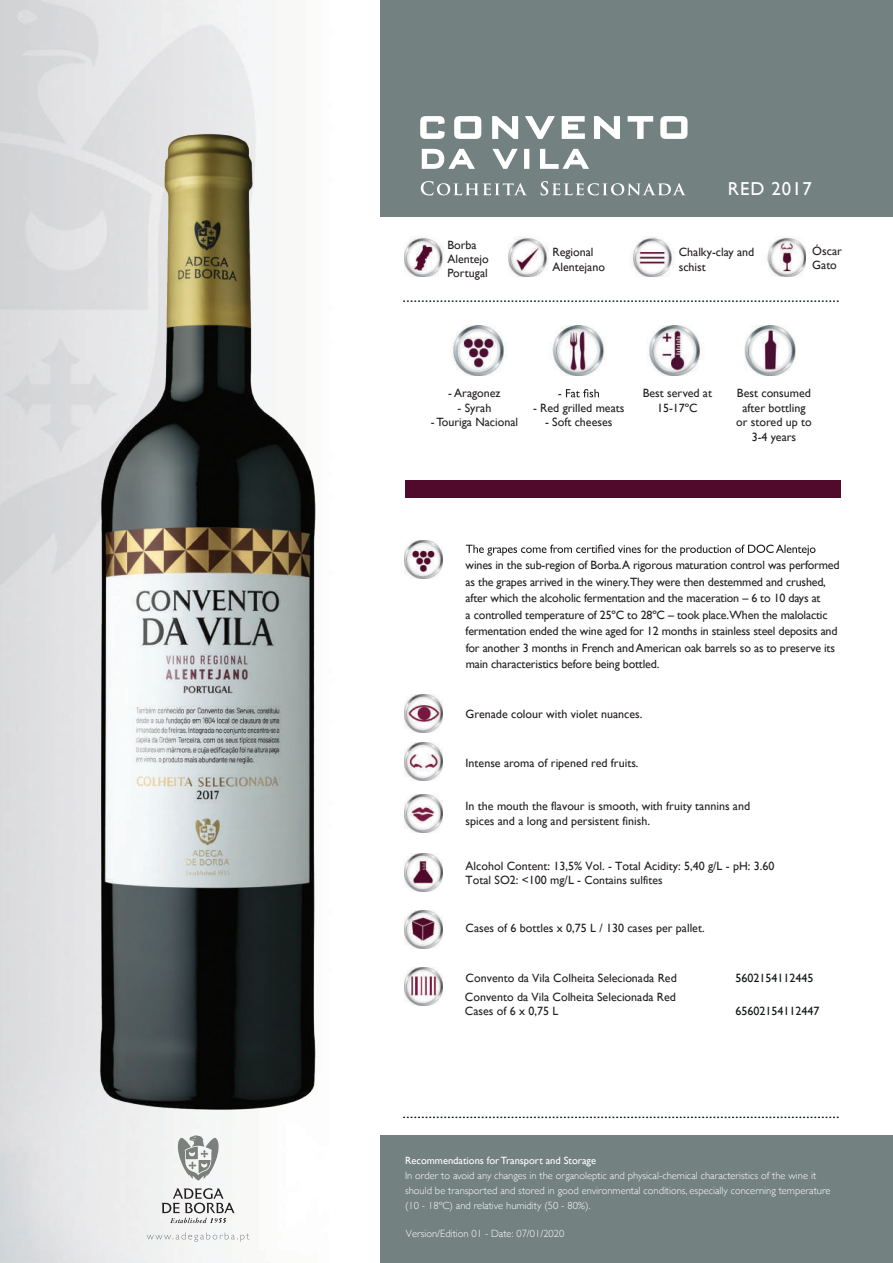
<style>
.page{position:relative;width:893px;height:1263px;background:#fff}
.page>*{position:absolute;margin:0;border:0;box-sizing:border-box;transform-origin:0 0}
.t1{font:18.75px "Gill Sans";letter-spacing:.05em;color:#fff}
.t2{font:12px/14.4px "Gill Sans";color:#231f20}
.t3{font:12px "Gill Sans";color:#121516}
.t4{font:300 10.5px/15px "Gill Sans";color:#fff}
.t5{font:10.5px "Gill Sans";color:#fff}
.s1{font-size:11.7px}
</style>
<div class="page">
<div style="left:381px;top:0;width:512px;height:217px;background:#738181"></div>
<div style="left:381px;top:1135px;width:512px;height:128px;background:#738181"></div>
<img style="left:631px;top:236px;width:174px;height:41px">
<img style="left:559px;top:325px;width:236px;height:50px">
<svg style="left:560px;top:1116px;width:278px;height:2px"></svg>
<svg style="left:560px;top:300px;width:278px;height:2px"></svg>
<div style="left:405px;top:480px;width:435px;height:17px;background:#520a2c"></div>
<svg style="left:559px;top:389px;width:40px;height:8px"></svg>
<svg style="left:559px;top:545px;width:256px;height:11px"></svg>
<svg style="left:561px;top:116px;width:126px;height:53px"></svg>
<svg style="left:559px;top:183px;width:127px;height:12px"></svg>
<svg style="left:182px;top:1232px;width:67px;height:10px"></svg>
<svg style="left:162px;top:1188px;width:72px;height:35px"></svg>
<svg style="left:177px;top:1142px;width:43px;height:38px"></svg>
<img style="left:0;top:94px;width:559px;height:1048px">
<h1 class="t1" style="left:728px;top:178px;width:86px">RED 2017</h1>
<p class="t2" style="left:447px;top:237px;width:43px">Borba<br>Alentejo<br>Portugal</p>
<p class="t2" style="left:679px;top:245px;width:77px">Chalky-clay and schist</p>
<p class="t2" style="left:812px;top:243px;width:31px">Óscar<br>Gato</p>
<p class="t2" style="left:552px;top:245px;width:54px">Regional<br>Alentejano</p>
<p class="t2" style="left:448px;top:386px;width:54px">- Aragonez</p>
<p class="t2" style="left:457px;top:400px;width:35px">- Syrah</p>
<p class="t2" style="left:431px;top:415px;width:89px">- Touriga Nacional</p>
<p class="t2" style="left:533px;top:400px;width:93px">- Red grilled meats</p>
<p class="t2" style="left:545px;top:415px;width:69px">- Soft cheeses</p>
<p class="t2" style="left:643px;top:386px;width:71px;text-align:center">Best served at<br>15-17ºC</p>
<p class="t2" style="left:736px;top:386px;width:77px;text-align:center">Best consumed after bottling or stored up to<br>3-4 years</p>
<p class="t2" style="left:466px;top:557px;width:375px;line-height:16.5px">wines in the sub-region of Borba.A rigorous maturation control was performed as the grapes arrived in the winery.They were then destemmed and crushed, after which the alcoholic fermentation and the maceration – 6 to 10 days at<br>a controlled temperature of 25ºC to 28ºC – took place.When the malolactic fermentation ended the wine aged for 12 months in stainless steel deposits and for another 3 months in French and American oak barrels so as to preserve its main characteristics before being bottled.</p>
<p class="t2" style="left:466px;top:706px;width:178px">Grenade colour with violet nuances.</p>
<p class="t2" style="left:466px;top:756px;width:174px">Intense aroma of ripened red fruits.</p>
<p class="t2" style="left:466px;top:799px;width:286px">In the mouth the flavour is smooth, with fruity tannins and spices and a long and persistent finish.</p>
<p class="t2" style="left:466px;top:858px;width:310px">Alcohol Content: 13,5% Vol. - Total Acidity: 5,40 g/L - pH: 3.60<br>Total SO2: &lt;100 mg/L - <span class="s1">Contains sulfites</span></p>
<p class="t2" style="left:466px;top:921px;width:241px">Cases of 6 bottles x 0,75 L / 130 cases per pallet.</p>
<p class="t2" style="left:466px;top:970px;width:213px">Convento da Vila Colheita Selecionada Red</p>
<p class="t3" style="left:736px;top:971px;width:79px">5602154112445</p>
<p class="t2" style="left:465px;top:990px;width:213px">Convento da Vila Colheita Selecionada Red<br>Cases of 6 x 0,75 L</p>
<p class="t3" style="left:736px;top:1004px;width:85px">65602154112447</p>
<p class="t5" style="left:405px;top:1154px;width:192px">Recommendations for Transport and Storage</p>
<p class="t4" style="left:405px;top:1167px;width:427px">In order to avoid any changes in the organoleptic and physical-chemical characteristics of the wine it should be transported and stored in good environmental conditions, especially concerning temperature (10 - 18ºC) and relative humidity (50 - 80%).</p>
<p class="t4" style="left:406px;top:1225px;width:160px">Version/Edition 01 - Date: 07/01/2020</p>
</div>
